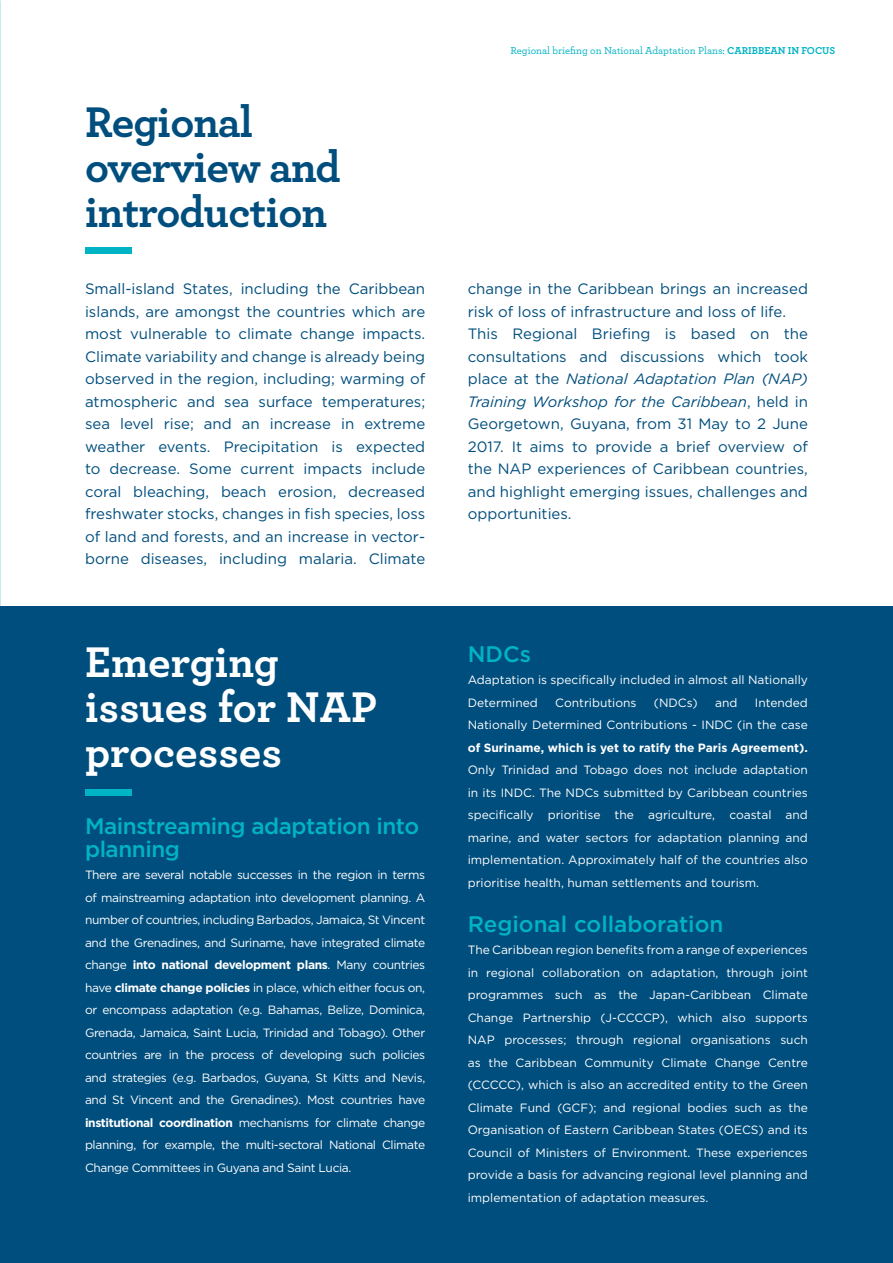
<style>
.page{position:relative;width:893px;height:1263px;background:#fff}
.page>*{position:absolute;margin:0;border:0;box-sizing:border-box;transform-origin:0 0}
.t1{font:700 45px/45px "Archer";letter-spacing:-.02em;color:#004e7d}
.t2{font:700 45px/45px "Archer";color:#fff}
.t3{font:500 22.5px/22.5px "Gotham";letter-spacing:-.02em;color:#00b3c5}
.t4{font:500 22.5px "Gotham";color:#00b3c5}
.t5{font:15px/22.5px "Gotham";color:#004e7d;text-align:justify}
.t6{font:12px/22.5px "Gotham";color:#fff;text-align:justify}
.t7{font:700 12px "Gotham";color:#fff}
.t8{font:500 10.5px "Archer";color:#00b3c5}
.s1{font-weight:700}
.s2{font-style:italic}
</style>
<div class="page">
<svg style="left:0;top:508px;width:22px;height:99px"></svg>
<div style="left:0;top:607px;width:893px;height:656px;background:#004e7d"></div>
<div style="left:85px;top:248px;width:47px;height:6px;background:#00b3c5"></div>
<div style="left:85px;top:789px;width:47px;height:6px;background:#00b3c5"></div>
<h1 class="t1" style="left:85px;top:96px;width:257px">Regional overview and introduction</h1>
<p class="t8" style="left:510px;top:43px;width:326px">Regional briefing on National Adaptation Plans: <span class="s1">Caribbean in focus</span></p>
<p class="t5" style="left:85px;top:277px;width:342px">Small-island States, including the Caribbean islands, are amongst the countries which are most vulnerable to climate change impacts.<br>Climate variability and change is already being observed in the region, including; warming of atmospheric and sea surface temperatures; sea level rise; and an increase in extreme weather events. Precipitation is expected to decrease. Some current impacts include coral bleaching, beach erosion, decreased freshwater stocks, changes in fish species, loss of land and forests, and an increase in vector&shy;borne diseases, including malaria. Climate</p>
<p class="t5" style="left:468px;top:277px;width:342px;text-align:left">change in the Caribbean brings an increased risk of loss of infrastructure and loss of life.<br>This Regional Briefing is based on the consultations and discussions which took place at the <span class="s2">National Adaptation Plan (NAP)<br>Training Workshop for the Caribbean</span>, held in Georgetown, Guyana, from 31 May to 2 June 2017. It aims to provide a brief overview of the NAP experiences of Caribbean countries, and highlight emerging issues, challenges and opportunities.</p>
<h1 class="t2" style="left:85px;top:636px;width:294px">Emerging issues for NAP processes</h1>
<h2 class="t3" style="left:468px;top:642px;width:65px">NDCs</h2>
<p class="t6" style="left:468px;top:668px;width:342px">Adaptation is specifically included in almost all Nationally<br>Determined</p>
<p class="t6" style="left:468px;top:691px;width:342px;text-align:right">Intended<br>Nationally Determined Contributions - INDC (in the case</p>
<p class="t7" style="left:468px;top:739px;width:342px">of Suriname, which is yet to ratify the Paris Agreement).</p>
<p class="t6" style="left:468px;top:758px;width:342px">Only Trinidad and Tobago does not include adaptation in its INDC. The NDCs submitted by Caribbean countries specifically prioritise the agriculture, coastal and marine, and water sectors for adaptation planning and implementation. Approximately half of the countries also prioritise health, human settlements and tourism.</p>
<h2 class="t4" style="left:468px;top:909px;width:257px">Regional collaboration</h2>
<p class="t6" style="left:468px;top:938px;width:342px">The Caribbean region benefits from a range of experiences in regional collaboration on adaptation, through joint programmes such as the Japan-Caribbean Climate Change Partnership (J-CCCCP), which also supports NAP processes; through regional organisations such as the Caribbean Community Climate Change Centre (CCCCC), which is also an accredited entity to the Green Climate Fund (GCF); and regional bodies such as the Organisation of Eastern Caribbean States (OECS) and its Council of Ministers of Environment. These experiences provide a basis for advancing regional level planning and implementation of adaptation measures.</p>
<p class="t6" style="left:555px;top:691px;width:83px">Contributions</p>
<p class="t6" style="left:654px;top:691px;width:45px">(NDCs)</p>
<p class="t6" style="left:715px;top:691px;width:24px">and</p>
<h2 class="t3" style="left:85px;top:815px;width:336px">Mainstreaming adaptation into planning</h2>
<p class="t6" style="left:85px;top:863px;width:342px">There are several notable successes in the region in terms of mainstreaming adaptation into development planning. A number of countries, including Barbados, Jamaica, St Vincent and the Grenadines, and Suriname, have integrated climate change <span class="s1">into national development plans</span>. Many countries have <span class="s1">climate change policies</span> in place, which either focus on, or encompass adaptation (e.g. Bahamas, Belize, Dominica, Grenada, Jamaica, Saint Lucia, Trinidad and Tobago). Other countries are in the process of developing such policies and strategies (e.g. Barbados, Guyana, St Kitts and Nevis, and St Vincent and the Grenadines). Most countries have <span class="s1">institutional coordination</span> mechanisms for climate change planning, for example, the multi-sectoral National Climate Change Committees in Guyana and Saint Lucia.</p>
</div>
